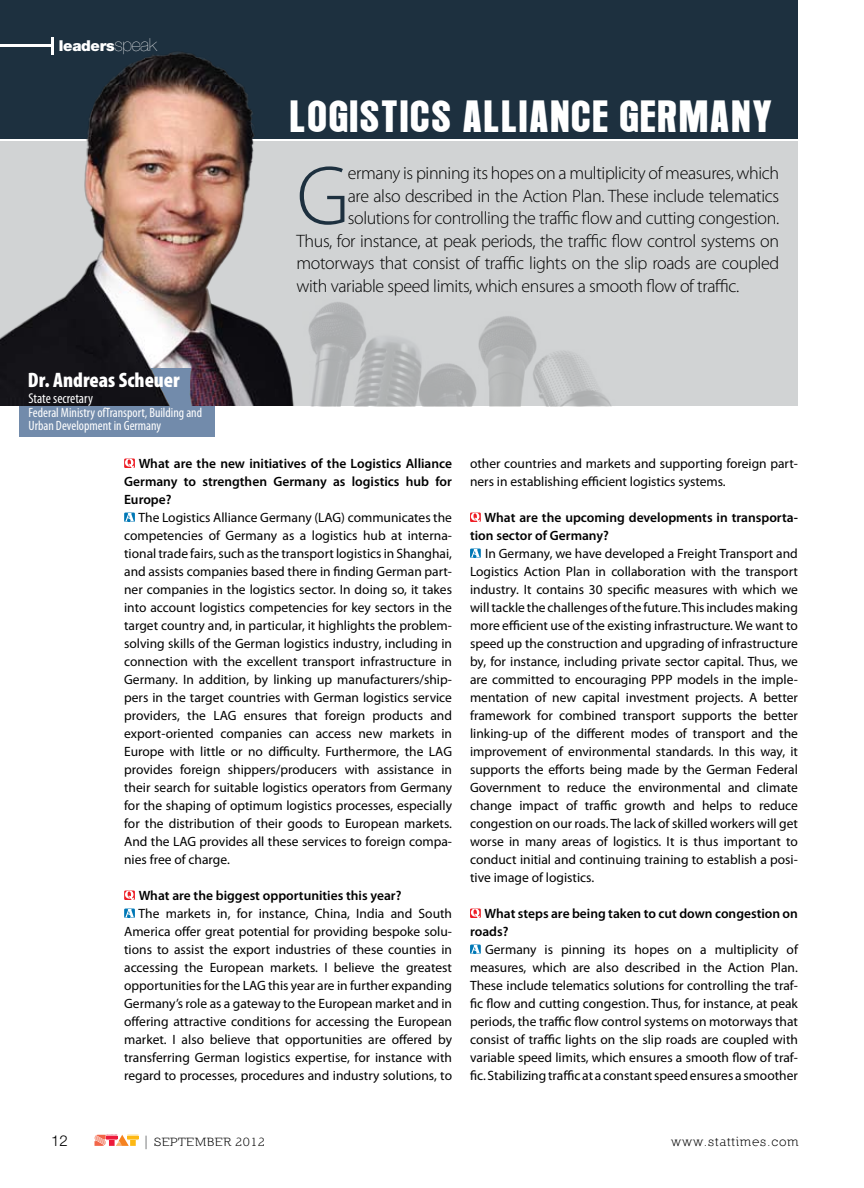
<style>
.page{position:relative;width:864px;height:1188px;background:#fff}
.page>*{position:absolute;margin:0;border:0;box-sizing:border-box;transform-origin:0 0}
.t1{font:300 84.75px "Myriad Pro";color:#1d303f}
.t2{font:39.6px "Arroyo";letter-spacing:.04em;color:#fff}
.t3{font:900 condensed 21px "Myriad Pro";color:#fff}
.t4{font:300 18px "Myriad Pro";letter-spacing:-.02em;color:#000}
.t5{font:900 15px "Helvetica Neue";letter-spacing:-.02em;color:#fff}
.t6{font:300 15px "Helvetica Neue";color:#000}
.t7{font:condensed 14.25px "Myriad Pro";color:#fff}
.t8{font:13.5px/18px "Myriad Pro";color:#000;text-align:justify}
.t9{font:600 13.5px/18px "Myriad Pro";color:#000}
.t10{font:condensed 13.5px/13.5px "Myriad Pro";color:#fff}
.t11{font:13.5px "Nilland Small Caps";letter-spacing:.06em;color:#000}
.t12{font:13.5px "Nilland Small Caps";letter-spacing:.03em;color:#000}
.s1{font-weight:200;font-size:18px}
.s2{font-family:"Serifa BT";color:#6d6f71}
</style>
<div class="page">
<svg style="left:94px;top:1135px;width:45px;height:11px"></svg>
<div style="left:0;top:0;width:798px;height:139px;background:#1d303f"></div>
<div style="left:0;top:142px;width:798px;height:264px;background:#d1d3d4"></div>
<svg style="left:124px;top:459px;width:11px;height:9px"></svg>
<svg style="left:125px;top:459px;width:9px;height:9px"></svg>
<svg style="left:124px;top:513px;width:11px;height:9px"></svg>
<svg style="left:125px;top:513px;width:9px;height:9px"></svg>
<svg style="left:124px;top:891px;width:11px;height:9px"></svg>
<svg style="left:125px;top:891px;width:9px;height:9px"></svg>
<svg style="left:124px;top:909px;width:11px;height:9px"></svg>
<svg style="left:125px;top:909px;width:9px;height:9px"></svg>
<svg style="left:470px;top:513px;width:11px;height:9px"></svg>
<svg style="left:471px;top:513px;width:9px;height:9px"></svg>
<svg style="left:470px;top:549px;width:11px;height:9px"></svg>
<svg style="left:471px;top:549px;width:9px;height:9px"></svg>
<svg style="left:470px;top:909px;width:11px;height:9px"></svg>
<svg style="left:471px;top:909px;width:9px;height:9px"></svg>
<svg style="left:470px;top:945px;width:11px;height:9px"></svg>
<svg style="left:471px;top:945px;width:9px;height:9px"></svg>
<img style="left:0;top:37px;width:318px;height:368px">
<img style="left:292px;top:265px;width:319px;height:141px">
<svg style="left:19px;top:368px;width:196px;height:69px;background:#4a5469"></svg>
<svg style="left:51px;top:37px;width:2px;height:18px"></svg>
<hr style="left:0;top:45px;width:53px;height:2px;background:#fff">
<p class="t5" style="left:59px;top:37px;width:99px">leaders<span class="s1">speak</span></p>
<h3 class="t3" style="left:28px;top:367px;width:153px">Dr. Andreas Scheuer</h3>
<p class="t7" style="left:29px;top:390px;width:66px">State secretary</p>
<p class="t10" style="left:29px;top:405px;width:175px">Federal Ministry ofTransport, Building and<br>Urban Development in Germany</p>
<h2 class="t2" style="left:291px;top:88px;width:484px">LOGISTICS ALLIANCE GERMANY</h2>
<h1 class="t1" style="left:297px;top:145px;width:54px">G</h1>
<h3 class="t4" style="left:348px;top:162px;width:433px">ermany is pinning its hopes on a multiplicity of measures, which</h3>
<h3 class="t4" style="left:348px;top:185px;width:433px">are also described in the Action Plan. These include telematics</h3>
<h3 class="t4" style="left:348px;top:207px;width:433px">solutions for controlling the traffic flow and cutting congestion.</h3>
<h3 class="t4" style="left:297px;top:230px;width:484px">Thus, for instance, at peak periods, the traffic flow control systems on</h3>
<h3 class="t4" style="left:297px;top:252px;width:484px">motorways that consist of traffic lights on the slip roads are coupled</h3>
<h3 class="t4" style="left:297px;top:275px;width:444px">with variable speed limits, which ensures a smooth flow of traffic.</h3>
<p class="t9" style="left:124px;top:454px;width:329px;text-align:justify;text-indent:15px">What are the new initiatives of the Logistics Alliance Germany to strengthen Germany as logistics hub for Europe?</p>
<p class="t8" style="left:124px;top:508px;width:329px;text-indent:14px">The Logistics Alliance Germany (LAG) communicates the competencies of Germany as a logistics hub at interna&shy;tional trade fairs, such as the transport logistics in Shanghai, and assists companies based there in finding German part&shy;ner companies in the logistics sector. In doing so, it takes into account logistics competencies for key sectors in the target country and, in particular, it highlights the problem&shy;solving skills of the German logistics industry, including in connection with the excellent transport infrastructure in Germany. In addition, by linking up manufacturers/ship&shy;pers in the target countries with German logistics service providers, the LAG ensures that foreign products and export-oriented companies can access new markets in Europe with little or no difficulty. Furthermore, the LAG provides foreign shippers/producers with assistance in their search for suitable logistics operators from Germany for the shaping of optimum logistics processes, especially for the distribution of their goods to European markets.<br>And the LAG provides all these services to foreign compa&shy;nies free of charge.</p>
<p class="t9" style="left:139px;top:886px;width:264px">What are the biggest opportunities this year?</p>
<p class="t8" style="left:124px;top:904px;width:329px;text-indent:14px">The markets in, for instance, China, India and South America offer great potential for providing bespoke solu&shy;tions to assist the export industries of these counties in accessing the European markets. I believe the greatest opportunities for the LAG this year are in further expanding Germany’s role as a gateway to the European market and in offering attractive conditions for accessing the European market. I also believe that opportunities are offered by transferring German logistics expertise, for instance with regard to processes, procedures and industry solutions, to</p>
<p class="t8" style="left:470px;top:454px;width:329px">other countries and markets and supporting foreign part&shy;ners in establishing efficient logistics systems.</p>
<p class="t9" style="left:470px;top:508px;width:329px;text-indent:15px">What are the upcoming developments in transporta&shy;tion sector of Germany?</p>
<p class="t8" style="left:470px;top:544px;width:329px;text-indent:15px">In Germany, we have developed a Freight Transport and Logistics Action Plan in collaboration with the transport industry. It contains 30 specific measures with which we will tackle the challenges of the future. This includes making more efficient use of the existing infrastructure. We want to speed up the construction and upgrading of infrastructure by, for instance, including private sector capital. Thus, we are committed to encouraging PPP models in the imple&shy;mentation of new capital investment projects. A better framework for combined transport supports the better linking-up of the different modes of transport and the improvement of environmental standards. In this way, it supports the efforts being made by the German Federal Government to reduce the environmental and climate change impact of traffic growth and helps to reduce congestion on our roads. The lack of skilled workers will get worse in many areas of logistics. It is thus important to conduct initial and continuing training to establish a posi&shy;tive image of logistics.</p>
<p class="t9" style="left:470px;top:904px;width:329px;text-indent:15px">What steps are being taken to cut down congestion on roads?</p>
<p class="t8" style="left:470px;top:940px;width:329px;text-indent:15px">Germany is pinning its hopes on a multiplicity of measures, which are also described in the Action Plan.<br>These include telematics solutions for controlling the traf&shy;fic flow and cutting congestion. Thus, for instance, at peak periods, the traffic flow control systems on motorways that consist of traffic lights on the slip roads are coupled with variable speed limits, which ensures a smooth flow of traf&shy;fic. Stabilizing traffic at a constant speed ensures a smoother</p>
<p class="t6" style="left:51px;top:1131px;width:18px">12</p>
<p class="t12" style="left:143px;top:1134px;width:124px"><span class="s2">|</span> SEPTEMBER 2012</p>
<p class="t11" style="left:671px;top:1134px;width:129px">www.stattimes.com</p>
</div>
